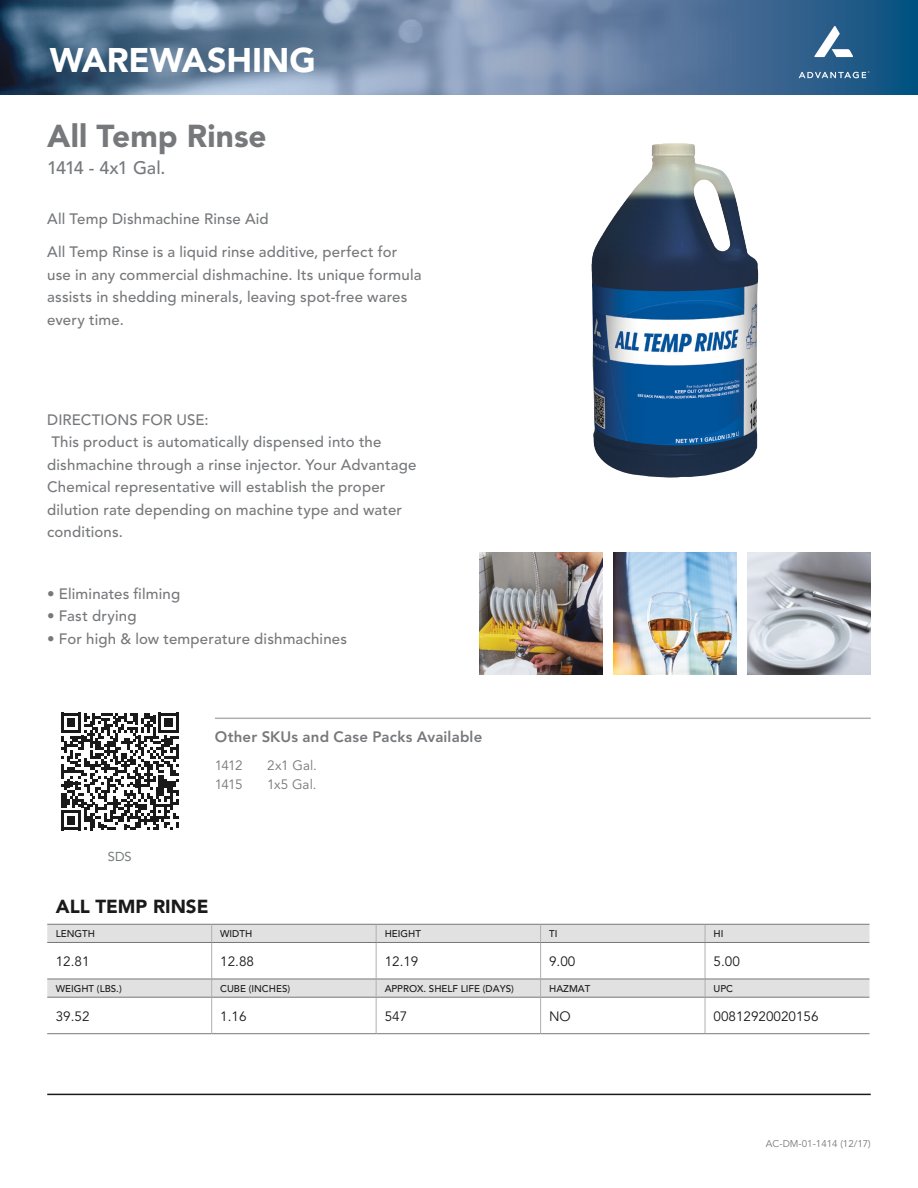
<style>
.page{position:relative;width:918px;height:1188px;background:#fff}
.page>*{position:absolute;margin:0;border:0;box-sizing:border-box;transform-origin:0 0}
.t1{font:900 33.9px "Avenir LT Std";letter-spacing:-.005em;color:#fff}
.t2{font:900 31.5px "Avenir LT Std";color:#76787b}
.t3{font:900 18.75px "Avenir LT Std";color:#1b1a1a}
.t4{font:500 18px "Avenir LT Std";letter-spacing:-.045em;color:#76787b}
.copy{font:500 15px/22.5px "Avenir LT Std";letter-spacing:.01em;color:#76787b}
.t5{font:800 15px "Avenir LT Std";letter-spacing:.01em;color:#76787b}
.t6{font:13.5px "Avenir LT Std";color:#1b1a1a}
.t7{font:13.5px/18.8px "Avenir LT Std";letter-spacing:.005em;color:#76787b}
.t8{font:13.5px/18.8px "Avenir LT Std";letter-spacing:-.06em;color:#76787b}
.t9{font:12.9px "Avenir LT Std";color:#76787b}
.t10{font:500 9.75px "Avenir LT Std";color:#1b1a1a}
.t11{font:9.75px "Avenir LT Std";color:#76787b}
</style>
<div class="page">
<img style="left:591px;top:143px;width:168px;height:335px">
<svg style="left:0;top:0;width:918px;height:94px;background:#5d7c9d"></svg>
<img style="left:480px;top:553px;width:123px;height:121px">
<img style="left:613px;top:553px;width:123px;height:121px">
<img style="left:748px;top:553px;width:123px;height:121px">
<hr style="left:215px;top:718px;width:656px;height:1px;background:#b0afb1">
<hr style="left:47px;top:1094px;width:824px;height:1px;background:#1b1a1a">
<svg style="left:814px;top:26px;width:39px;height:31px"></svg>
<svg style="left:799px;top:71px;width:70px;height:7px"></svg>
<svg style="left:61px;top:713px;width:118px;height:117px"></svg>
<svg style="left:47px;top:925px;width:822px;height:72px;fill:#e5e4e5"></svg>
<hr style="left:47px;top:924px;width:165px;height:1px;background:#76787b">
<svg style="left:211px;top:925px;width:1px;height:17px"></svg>
<hr style="left:212px;top:924px;width:164px;height:1px;background:#76787b">
<svg style="left:376px;top:925px;width:1px;height:17px"></svg>
<hr style="left:376px;top:924px;width:165px;height:1px;background:#76787b">
<svg style="left:540px;top:925px;width:1px;height:17px"></svg>
<hr style="left:541px;top:924px;width:164px;height:1px;background:#76787b">
<svg style="left:705px;top:925px;width:1px;height:17px"></svg>
<hr style="left:705px;top:924px;width:164px;height:1px;background:#76787b">
<hr style="left:47px;top:942px;width:165px;height:1px;background:#76787b">
<hr style="left:211px;top:943px;width:1px;height:36px;background:#b0afb1">
<hr style="left:212px;top:942px;width:164px;height:1px;background:#76787b">
<hr style="left:376px;top:943px;width:1px;height:36px;background:#b0afb1">
<hr style="left:376px;top:942px;width:165px;height:1px;background:#76787b">
<hr style="left:540px;top:943px;width:1px;height:36px;background:#b0afb1">
<hr style="left:541px;top:942px;width:164px;height:1px;background:#76787b">
<hr style="left:705px;top:943px;width:1px;height:36px;background:#b0afb1">
<hr style="left:705px;top:942px;width:164px;height:1px;background:#76787b">
<hr style="left:47px;top:979px;width:165px;height:1px;background:#76787b">
<hr style="left:47px;top:1033px;width:165px;height:1px;background:#76787b">
<svg style="left:211px;top:979px;width:1px;height:18px"></svg>
<hr style="left:212px;top:979px;width:164px;height:1px;background:#76787b">
<hr style="left:212px;top:1033px;width:164px;height:1px;background:#76787b">
<svg style="left:376px;top:980px;width:1px;height:17px"></svg>
<hr style="left:376px;top:979px;width:165px;height:1px;background:#76787b">
<hr style="left:376px;top:1033px;width:165px;height:1px;background:#76787b">
<svg style="left:540px;top:979px;width:1px;height:18px"></svg>
<hr style="left:541px;top:979px;width:164px;height:1px;background:#76787b">
<hr style="left:541px;top:1033px;width:164px;height:1px;background:#76787b">
<svg style="left:705px;top:980px;width:1px;height:17px"></svg>
<hr style="left:705px;top:979px;width:164px;height:1px;background:#76787b">
<hr style="left:705px;top:1033px;width:164px;height:1px;background:#76787b">
<hr style="left:47px;top:997px;width:165px;height:1px;background:#76787b">
<hr style="left:211px;top:998px;width:1px;height:35px;background:#b0afb1">
<hr style="left:212px;top:997px;width:164px;height:1px;background:#76787b">
<hr style="left:376px;top:998px;width:1px;height:35px;background:#b0afb1">
<hr style="left:376px;top:997px;width:165px;height:1px;background:#76787b">
<hr style="left:540px;top:998px;width:1px;height:35px;background:#b0afb1">
<hr style="left:541px;top:997px;width:164px;height:1px;background:#76787b">
<hr style="left:705px;top:998px;width:1px;height:35px;background:#b0afb1">
<hr style="left:705px;top:997px;width:164px;height:1px;background:#76787b">
<p class="t1" style="left:50px;top:40px;width:268px">WAREWASHING</p>
<p class="t2" style="left:47px;top:117px;width:221px">All Temp Rinse</p>
<p class="t4" style="left:47px;top:158px;width:120px">1414 - 4x1 Gal.</p>
<p class="copy" style="left:47px;top:207px;width:223px">All Temp Dishmachine Rinse Aid</p>
<p class="copy" style="left:47px;top:241px;width:376px">All Temp Rinse is a liquid rinse additive, perfect for use in any commercial dishmachine. Its unique formula assists in shedding minerals, leaving spot-free wares every time.</p>
<p class="copy" style="left:47px;top:409px;width:163px">DIRECTIONS FOR USE:</p>
<p class="copy" style="left:47px;top:431px;width:371px">This product is automatically dispensed into the dishmachine through a rinse injector. Your Advantage Chemical representative will establish the proper dilution rate depending on machine type and water conditions.</p>
<p class="copy" style="left:47px;top:583px;width:134px">• Eliminates filming</p>
<p class="copy" style="left:47px;top:605px;width:91px">• Fast drying</p>
<p class="copy" style="left:47px;top:628px;width:301px">• For high &amp; low temperature dishmachines</p>
<p class="t5" style="left:215px;top:728px;width:269px">Other SKUs and Case Packs Available</p>
<p class="t8" style="left:215px;top:756px;width:29px">1412<br>1415</p>
<p class="t7" style="left:267px;top:756px;width:51px">2x1 Gal.<br>1x5 Gal.</p>
<p class="t9" style="left:108px;top:849px;width:26px">SDS</p>
<p class="t3" style="left:56px;top:895px;width:154px">ALL TEMP RINSE</p>
<p class="t10" style="left:56px;top:928px;width:41px">LENGTH</p>
<p class="t10" style="left:220px;top:928px;width:34px">WIDTH</p>
<p class="t10" style="left:385px;top:928px;width:38px">HEIGHT</p>
<p class="t10" style="left:549px;top:928px;width:10px">TI</p>
<p class="t10" style="left:714px;top:928px;width:11px">HI</p>
<p class="t6" style="left:56px;top:953px;width:35px">12.81</p>
<p class="t6" style="left:220px;top:953px;width:35px">12.88</p>
<p class="t6" style="left:385px;top:953px;width:35px">12.19</p>
<p class="t6" style="left:549px;top:953px;width:28px">9.00</p>
<p class="t6" style="left:714px;top:953px;width:28px">5.00</p>
<p class="t10" style="left:56px;top:983px;width:67px">WEIGHT (LBS.)</p>
<p class="t10" style="left:220px;top:983px;width:71px">CUBE (INCHES)</p>
<p class="t10" style="left:385px;top:983px;width:131px">APPROX. SHELF LIFE (DAYS)</p>
<p class="t10" style="left:549px;top:983px;width:43px">HAZMAT</p>
<p class="t10" style="left:714px;top:983px;width:21px">UPC</p>
<p class="t6" style="left:56px;top:1008px;width:35px">39.52</p>
<p class="t6" style="left:220px;top:1008px;width:28px">1.16</p>
<p class="t6" style="left:385px;top:1008px;width:24px">547</p>
<p class="t6" style="left:549px;top:1008px;width:23px">NO</p>
<p class="t6" style="left:714px;top:1008px;width:107px">00812920020156</p>
<p class="t11" style="left:766px;top:1138px;width:106px">AC-DM-01-1414 (12/17)</p>
</div>
